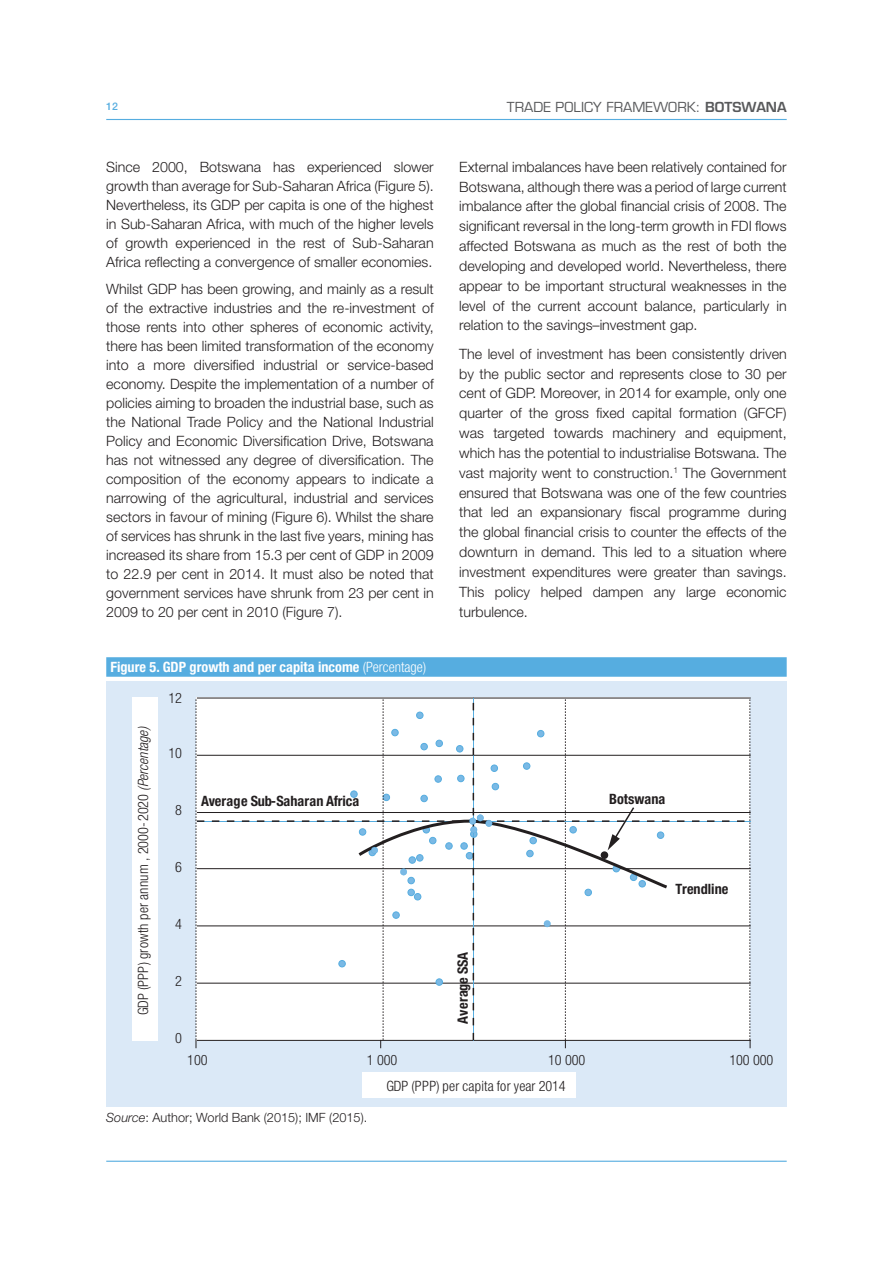
<style>
.page{position:relative;width:893px;height:1263px;background:#fff}
.page>*{position:absolute;margin:0;border:0;box-sizing:border-box;transform-origin:0 0}
.t1{font:300 14.25px/18.9px "Helvetica Neue LT Std";color:#231f20;text-align:justify}
.t2{font:300 condensed 14.25px "Helvetica Neue LT Std";letter-spacing:-.005em;color:#231f20}
.t3{font:700 condensed 14.25px "Helvetica Neue LT Std";color:#231f20}
.t4{font:700 condensed 14.25px "Helvetica Neue LT Std";color:#fff}
.t5{font:13.5px "Eurostile LT Std";color:#58595b}
.t6{font:300 12.75px "Helvetica Neue LT Std";color:#231f20}
.t7{font:500 10.5px "Helvetica Neue LT Std";color:#56ade0}
.s1{font-weight:600}
.s2{font-weight:300}
.s3{font-style:italic}
</style>
<div class="page">
<div style="left:106px;top:657px;width:681px;height:20px;background:#56ade0"></div>
<div style="left:106px;top:681px;width:681px;height:426px;background:#dbe9f7"></div>
<div style="left:197px;top:697px;width:553px;height:344px;background:#fff"></div>
<div style="left:132px;top:697px;width:25px;height:343px;background:#fff"></div>
<div style="left:363px;top:1073px;width:213px;height:25px;background:#fff"></div>
<hr style="left:197px;top:698px;width:554px;height:1px;background:#231f20">
<hr style="left:197px;top:755px;width:554px;height:1px;background:#231f20">
<hr style="left:197px;top:812px;width:554px;height:1px;background:#231f20">
<hr style="left:197px;top:868px;width:554px;height:1px;background:#231f20">
<hr style="left:197px;top:926px;width:554px;height:1px;background:#231f20">
<hr style="left:197px;top:983px;width:554px;height:1px;background:#231f20">
<hr style="left:197px;top:1040px;width:554px;height:1px;background:#231f20">
<div style="left:339px;top:960px;width:6px;height:7px;background:#7ab9e5;border-radius:50%"></div>
<div style="left:339px;top:960px;width:6px;height:7px;border:1px solid #56ade0;border-radius:50%"></div>
<hr style="left:197px;top:821px;width:554px;height:1px;background:#56ade0">
<svg style="left:212px;top:820px;width:7px;height:2px"></svg>
<svg style="left:227px;top:820px;width:7px;height:2px"></svg>
<svg style="left:242px;top:820px;width:7px;height:2px"></svg>
<svg style="left:257px;top:820px;width:7px;height:2px"></svg>
<svg style="left:272px;top:820px;width:7px;height:2px"></svg>
<svg style="left:287px;top:820px;width:7px;height:2px"></svg>
<svg style="left:302px;top:820px;width:7px;height:2px"></svg>
<svg style="left:317px;top:820px;width:7px;height:2px"></svg>
<svg style="left:332px;top:820px;width:7px;height:2px"></svg>
<svg style="left:677px;top:820px;width:7px;height:2px"></svg>
<svg style="left:692px;top:820px;width:7px;height:2px"></svg>
<svg style="left:707px;top:820px;width:7px;height:2px"></svg>
<svg style="left:722px;top:820px;width:7px;height:2px"></svg>
<svg style="left:196px;top:698px;width:8px;height:350px"></svg>
<svg style="left:347px;top:698px;width:322px;height:350px"></svg>
<svg style="left:737px;top:698px;width:14px;height:350px"></svg>
<hr style="left:106px;top:119px;width:681px;height:1px;background:#56ade0">
<hr style="left:106px;top:1161px;width:681px;height:1px;background:#56ade0">
<p class="t7" style="left:106px;top:100px;width:13px">12</p>
<p class="t5" style="left:507px;top:100px;width:281px">TRADE POLICY FRAMEWORK: <span class="s1">BOTSWANA</span></p>
<p class="t1" style="left:106px;top:159px;width:329px">Since 2000, Botswana has experienced slower growth than average for Sub-Saharan Africa (Figure 5).<br>Nevertheless, its GDP per capita is one of the highest in Sub-Saharan Africa, with much of the higher levels of growth experienced in the rest of Sub-Saharan Africa reflecting a convergence of smaller economies.</p>
<p class="t1" style="left:106px;top:281px;width:329px">Whilst GDP has been growing, and mainly as a result of the extractive industries and the re-investment of those rents into other spheres of economic activity, there has been limited transformation of the economy into a more diversified industrial or service-based economy. Despite the implementation of a number of policies aiming to broaden the industrial base, such as the National Trade Policy and the National Industrial Policy and Economic Diversification Drive, Botswana has not witnessed any degree of diversification. The composition of the economy appears to indicate a narrowing of the agricultural, industrial and services sectors in favour of mining (Figure 6). Whilst the share of services has shrunk in the last five years, mining has increased its share from 15.3 per cent of GDP in 2009 to 22.9 per cent in 2014. It must also be noted that government services have shrunk from 23 per cent in 2009 to 20 per cent in 2010 (Figure 7).</p>
<p class="t4" style="left:110px;top:662px;width:317px">Figure 5. GDP growth and per capita income <span class="s2">(Percentage)</span></p>
<p class="t2" style="left:138px;top:1015px;width:290px;rotate:-90deg">GDP (PPP) growth per annum , 2000-2020 <span class="s3">(Percentage)</span></p>
<p class="t2" style="left:168px;top:693px;width:15px">12</p>
<p class="t2" style="left:168px;top:748px;width:15px">10</p>
<p class="t2" style="left:175px;top:805px;width:8px">8</p>
<p class="t2" style="left:175px;top:862px;width:8px">6</p>
<p class="t2" style="left:175px;top:919px;width:8px">4</p>
<p class="t2" style="left:175px;top:976px;width:8px">2</p>
<p class="t2" style="left:175px;top:1033px;width:8px">0</p>
<p class="t3" style="left:201px;top:796px;width:160px">Average Sub-Saharan Africa</p>
<p class="t2" style="left:187px;top:1054px;width:22px">100</p>
<p class="t2" style="left:367px;top:1054px;width:32px">1 000</p>
<p class="t1" style="left:459px;top:158px;width:329px;line-height:19.8px">External imbalances have been relatively contained for Botswana, although there was a period of large current imbalance after the global financial crisis of 2008. The significant reversal in the long-term growth in FDI flows affected Botswana as much as the rest of both the developing and developed world. Nevertheless, there appear to be important structural weaknesses in the level of the current account balance, particularly in relation to the savings–investment gap.</p>
<p class="t1" style="left:459px;top:345px;width:329px;line-height:19.8px">The level of investment has been consistently driven by the public sector and represents close to 30 per cent of GDP. Moreover, in 2014 for example, only one quarter of the gross fixed capital formation (GFCF) was targeted towards machinery and equipment, which has the potential to industrialise Botswana. The vast majority went to construction.<sup>1</sup> The Government ensured that Botswana was one of the few countries that led an expansionary fiscal programme during the global financial crisis to counter the effects of the downturn in demand. This led to a situation where investment expenditures were greater than savings.<br>This policy helped dampen any large economic turbulence.</p>
<p class="t3" style="left:458px;top:1024px;width:74px;rotate:-90deg">Average SSA</p>
<p class="t3" style="left:609px;top:794px;width:58px">Botswana</p>
<p class="t3" style="left:675px;top:884px;width:54px">Trendline</p>
<p class="t2" style="left:548px;top:1054px;width:39px">10 000</p>
<p class="t2" style="left:729px;top:1054px;width:46px">100 000</p>
<p class="t6" style="left:106px;top:1112px;width:263px"><span class="s3">Source</span>: Author; World Bank (2015); IMF (2015).</p>
<p class="t2" style="left:386px;top:1080px;width:181px">GDP (PPP) per capita for year 2014</p>
</div>
